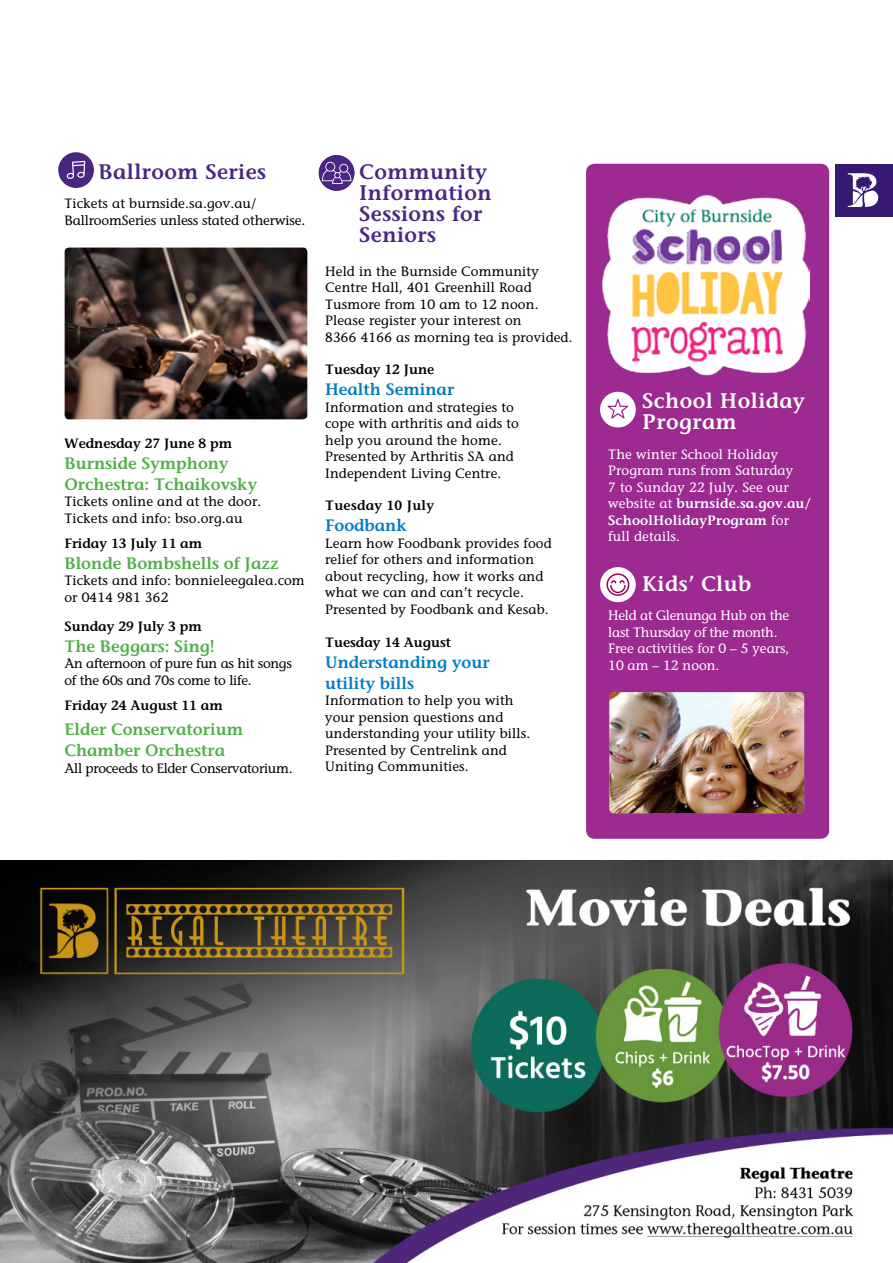
<style>
.page{position:relative;width:893px;height:1263px;background:#fff}
.page>*{position:absolute;margin:0;border:0;box-sizing:border-box;transform-origin:0 0}
.t1{font:600 21px/21px "Stone Informal";letter-spacing:.02em;color:#482783}
.t2{font:600 21px/21px "Stone Informal";letter-spacing:.02em;color:#fff}
.t3{font:600 16.5px/21px "Stone Informal";color:#4fb046}
.t4{font:600 16.5px/21px "Stone Informal";color:#007bc3}
.t5{font:13.5px/16.5px "Stone Informal";letter-spacing:.01em;color:#000}
.t6{font:13.5px/16.5px "Stone Informal";letter-spacing:.01em;color:#fff}
.t7{font:600 13.5px "Stone Informal";color:#000}
.t8{font:13.5px/16.5px "Stone Informal";letter-spacing:-.02em;color:#000}
.t9{font:13.5px/16.5px "Stone Informal";letter-spacing:-.02em;color:#fff}
.t10{font:13.5px/16.5px "Stone Informal";letter-spacing:-.01em;color:#000}
.t11{font:600 13.5px "Stone Informal";letter-spacing:.02em;color:#000}
.s1{font-weight:600}
</style>
<div class="page">
<div style="left:319px;top:155px;width:35px;height:36px;background:#482783;border-radius:50%"></div>
<svg style="left:322px;top:162px;width:29px;height:22px"></svg>
<img style="left:65px;top:248px;width:242px;height:171px">
<div style="left:58px;top:152px;width:36px;height:36px;background:#482783;border-radius:50%"></div>
<svg style="left:67px;top:161px;width:18px;height:18px"></svg>
<div style="left:586px;top:164px;width:243px;height:675px;background:#9c2a90;border-radius:9px"></div>
<img style="left:602px;top:195px;width:208px;height:181px">
<div style="left:600px;top:392px;width:36px;height:35px;background:#fff;border-radius:50%"></div>
<svg style="left:607px;top:399px;width:21px;height:20px"></svg>
<div style="left:600px;top:567px;width:36px;height:35px;background:#fff;border-radius:50%"></div>
<svg style="left:606px;top:573px;width:24px;height:23px"></svg>
<img style="left:0;top:860px;width:893px;height:264px">
<img style="left:609px;top:692px;width:195px;height:121px">
<svg style="left:0;top:1198px;width:854px;height:65px"></svg>
<svg style="left:0;top:1124px;width:893px;height:74px"></svg>
<div style="left:835px;top:164px;width:58px;height:53px;background:#351972"></div>
<svg style="left:848px;top:173px;width:30px;height:34px"></svg>
<h1 class="t1" style="left:98px;top:161px;width:169px">Ballroom Series</h1>
<p class="t10" style="left:64px;top:195px;width:242px">Tickets at burnside.sa.gov.au/<br>BallroomSeries unless stated otherwise.</p>
<p class="t7" style="left:64px;top:435px;width:169px">Wednesday 27 June 8 pm</p>
<p class="t3" style="left:64px;top:452px;width:194px">Burnside Symphony<br>Orchestra: Tchaikovsky</p>
<p class="t5" style="left:64px;top:493px;width:198px">Tickets online and at the door.<br>Tickets and info: bso.org.au</p>
<p class="t7" style="left:64px;top:535px;width:139px">Friday 13 July 11 am</p>
<p class="t3" style="left:64px;top:552px;width:216px">Blonde Bombshells of Jazz</p>
<p class="t5" style="left:64px;top:572px;width:242px">Tickets and info: bonnieleegalea.com or 0414 981 362</p>
<p class="t7" style="left:64px;top:618px;width:139px">Sunday 29 July 3 pm</p>
<p class="t3" style="left:64px;top:635px;width:152px">The Beggars: Sing!</p>
<p class="t8" style="left:64px;top:655px;width:229px">An afternoon of pure fun as hit songs of the 60s and 70s come to life.</p>
<p class="t7" style="left:64px;top:697px;width:160px">Friday 24 August 11 am</p>
<p class="t3" style="left:64px;top:719px;width:180px">Elder Conservatorium<br>Chamber Orchestra</p>
<p class="t8" style="left:64px;top:760px;width:230px">All proceeds to Elder Conservatorium.</p>
<h1 class="t1" style="left:359px;top:161px;width:134px">Community<br>Information<br>Sessions for<br>Seniors</h1>
<p class="t5" style="left:325px;top:263px;width:249px">Held in the Burnside Community<br>Centre Hall, 401 Greenhill Road<br>Tusmore from 10 am to 12 noon.<br>Please register your interest on<br>8366 4166 as morning tea is provided.</p>
<p class="t7" style="left:325px;top:361px;width:111px">Tuesday 12 June</p>
<p class="t4" style="left:325px;top:379px;width:131px">Health Seminar</p>
<p class="t5" style="left:325px;top:399px;width:195px">Information and strategies to cope with arthritis and aids to help you around the home.<br>Presented by Arthritis SA and<br>Independent Living Centre.</p>
<p class="t11" style="left:325px;top:497px;width:111px">Tuesday 10 July</p>
<p class="t4" style="left:325px;top:515px;width:83px">Foodbank</p>
<p class="t5" style="left:325px;top:535px;width:228px">Learn how Foodbank provides food relief for others and information about recycling, how it works and what we can and can’t recycle.<br>Presented by Foodbank and Kesab.</p>
<p class="t7" style="left:325px;top:634px;width:127px">Tuesday 14 August</p>
<p class="t4" style="left:325px;top:651px;width:166px">Understanding your utility bills</p>
<p class="t5" style="left:325px;top:692px;width:207px">Information to help you with your pension questions and understanding your utility bills.<br>Presented by Centrelink and<br>Uniting Communities.</p>
<h1 class="t2" style="left:642px;top:390px;width:164px">School Holiday<br>Program</h1>
<p class="t6" style="left:608px;top:446px;width:204px">The winter School Holiday<br>Program runs from Saturday<br>7 to Sunday 22 July. See our website at <span class="s1">burnside.sa.gov.au/<br>SchoolHolidayProgram</span> for full details.</p>
<h1 class="t2" style="left:642px;top:573px;width:111px">Kids’ Club</h1>
<p class="t9" style="left:608px;top:607px;width:183px">Held at Glenunga Hub on the last Thursday of the month.<br>Free activities for 0 – 5 years,<br>10 am – 12 noon.</p>
</div>
